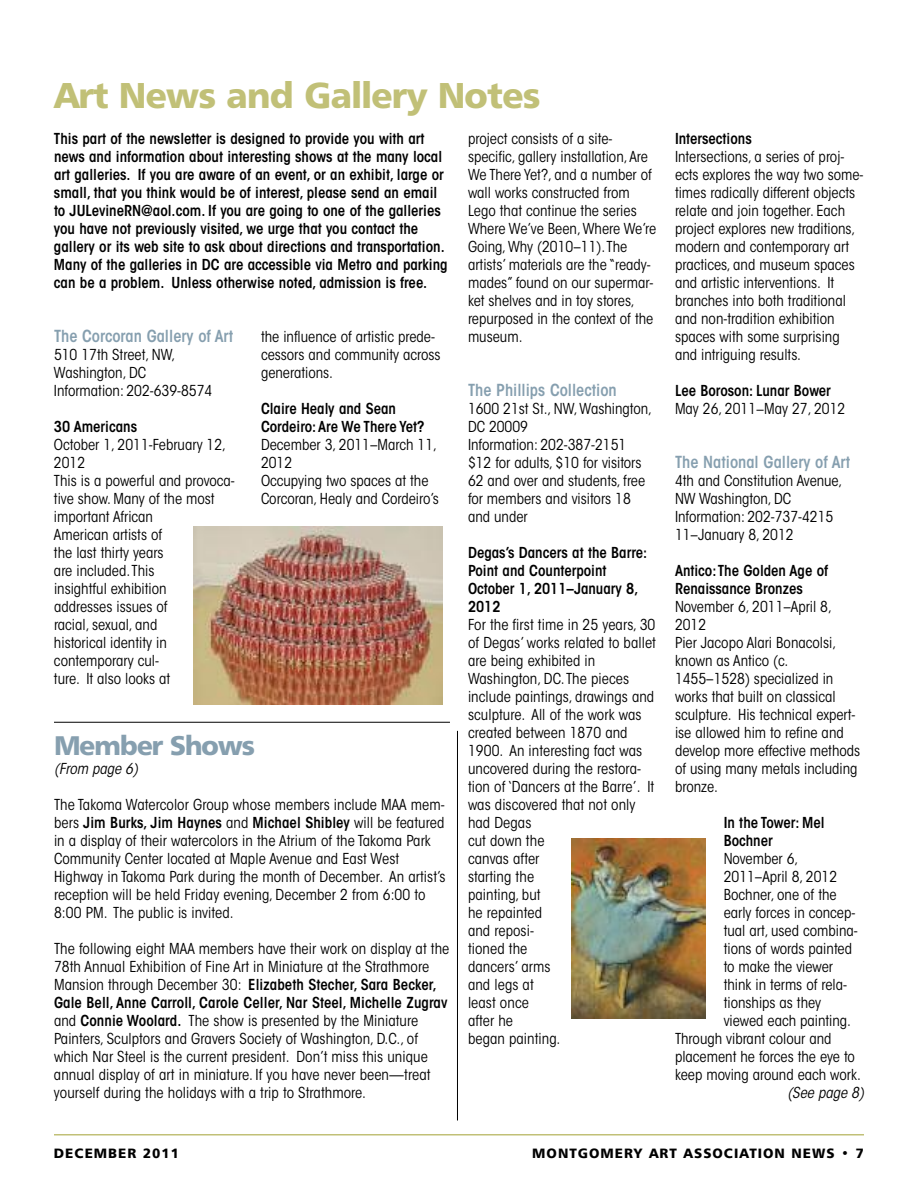
<style>
.page{position:relative;width:918px;height:1188px;background:#fff}
.page>*{position:absolute;margin:0;border:0;box-sizing:border-box;transform-origin:0 0}
.t1{font:36px "Humanist 777 BT Black B";letter-spacing:-.03em;color:#c1c077}
.t2{font:27px "Humanist 777 BT Black B";letter-spacing:-.05em;color:#869faf}
.t3{font:600 condensed 16.5px "ITC Avant Garde Std";color:#869faf}
.t4{font:condensed 15px/18px "ITC Avant Garde Std";color:#000}
.t5{font:600 condensed 15px/18px "ITC Avant Garde Std";color:#000}
.t6{font:italic condensed 15px "ITC Avant Garde Std";color:#000}
.t7{font:13.5px "Humanist 777 BT Black B";letter-spacing:.075em;color:#000}
.s1{font-weight:600}
</style>
<div class="page">
<hr style="left:54px;top:1134px;width:810px;height:2px;background:#c1c077">
<hr style="left:54px;top:722px;width:396px;height:1px;background:#000">
<img style="left:194px;top:527px;width:248px;height:178px">
<img style="left:572px;top:839px;width:134px;height:179px">
<hr style="left:457px;top:731px;width:1px;height:390px;background:#000">
<h1 class="t1" style="left:54px;top:81px;width:488px">Art News and Gallery Notes</h1>
<p class="t5" style="left:54px;top:131px;width:395px">This part of the newsletter is designed to provide you with art news and information about interesting shows at the many local art galleries. If you are aware of an event, or an exhibit, large or small, that you think would be of interest, please send an email to JULevineRN@aol.com. If you are going to one of the galleries you have not previously visited, we urge that you contact the gallery or its web site to ask about directions and transportation.<br>Many of the galleries in DC are accessible via Metro and parking can be a problem. Unless otherwise noted, admission is free.</p>
<p class="t3" style="left:54px;top:330px;width:181px">The Corcoran Gallery of Art</p>
<p class="t4" style="left:54px;top:347px;width:160px">510 17th Street, NW,<br>Washington, DC<br>Information: 202-639-8574</p>
<p class="t5" style="left:54px;top:419px;width:85px">30 Americans</p>
<p class="t4" style="left:54px;top:437px;width:182px">October 1, 2011-February 12,<br>2012<br>This is a powerful and provoca&shy;tive show. Many of the most important African<br>American artists of<br>the last thirty years<br>are included.This<br>insightful exhibition<br>addresses issues of<br>racial, sexual, and<br>historical identity in contemporary cul-<br>ture. It also looks at</p>
<p class="t4" style="left:261px;top:329px;width:181px">the influence of artistic prede&shy;cessors and community across generations.</p>
<p class="t5" style="left:261px;top:401px;width:165px">Claire Healy and Sean<br>Cordeiro:Are We There Yet?</p>
<p class="t4" style="left:261px;top:437px;width:179px">December 3, 2011–March 11,<br>2012<br>Occupying two spaces at the<br>Corcoran, Healy and Cordeiro’s</p>
<h2 class="t2" style="left:54px;top:734px;width:203px">Member Shows</h2>
<p class="t6" style="left:54px;top:763px;width:85px">(From page 6)</p>
<p class="t4" style="left:54px;top:797px;width:393px">The Takoma Watercolor Group whose members include MAA mem&shy;bers <span class="s1">Jim Burks, Jim Haynes</span> and <span class="s1">Michael Shibley</span> will be featured in a display of their watercolors in the Atrium of the Takoma Park Community Center located at Maple Avenue and East West Highway in Takoma Park during the month of December. An artist’s reception will be held Friday evening, December 2 from 6:00 to 8:00 PM. The public is invited.</p>
<p class="t4" style="left:54px;top:941px;width:397px">The following eight MAA members have their work on display at the 78th Annual Exhibition of Fine Art in Miniature at the Strathmore Mansion through December 30: <span class="s1">Elizabeth Stecher, Sara Becker, Gale Bell, Anne Carroll, Carole Celler, Nar Steel, Michelle Zugrav </span>and <span class="s1">Connie Woolard.</span> The show is presented by the Miniature Painters, Sculptors and Gravers Society of Washington, D.C., of which Nar Steel is the current president. Don’t miss this unique annual display of art in miniature. If you have never been—treat yourself during the holidays with a trip to Strathmore.</p>
<p class="t4" style="left:468px;top:131px;width:190px">project consists of a site&shy;specific, gallery installation, Are<br>We There Yet?, and a number of wall works constructed from<br>Lego that continue the series<br>Where We’ve Been,Where We’re<br>Going,Why (2010–11).The artists’ materials are the “ready&shy;mades” found on our supermar&shy;ket shelves and in toy stores, repurposed in the context of the museum.</p>
<p class="t3" style="left:468px;top:384px;width:150px">The Phillips Collection</p>
<p class="t4" style="left:468px;top:401px;width:186px">1600 21st St., NW,Washington,<br>DC 20009<br>Information: 202-387-2151 $12 for adults, $10 for visitors<br>62 and over and students, free for members and visitors 18 and under</p>
<p class="t5" style="left:468px;top:545px;width:181px">Degas’s Dancers at the Barre:<br>Point and Counterpoint<br>October 1, 2011–January 8,<br>2012</p>
<p class="t4" style="left:468px;top:617px;width:190px">For the first time in 25 years, 30 of Degas’ works related to ballet are being exhibited in<br>Washington, DC.The pieces include paintings, drawings and sculpture. All of the work was created between 1870 and<br>1900. An interesting fact was uncovered during the restora&shy;tion of ‘Dancers at the Barre’. It was discovered that not only had Degas<br>cut down the<br>canvas after<br>starting the<br>painting, but<br>he repainted<br>and reposi-<br>tioned the<br>dancers’ arms<br>and legs at<br>least once<br>after he<br>began painting.</p>
<p class="t5" style="left:675px;top:131px;width:78px">Intersections</p>
<p class="t4" style="left:675px;top:149px;width:190px">Intersections, a series of proj&shy;ects explores the way two some&shy;times radically different objects relate and join together. Each project explores new traditions, modern and contemporary art practices, and museum spaces and artistic interventions. It branches into both traditional and non-tradition exhibition spaces with some surprising and intriguing results.</p>
<p class="t5" style="left:675px;top:383px;width:157px">Lee Boroson: Lunar Bower</p>
<p class="t4" style="left:675px;top:401px;width:172px">May 26, 2011−May 27, 2012</p>
<p class="t3" style="left:675px;top:456px;width:177px">The National Gallery of Art</p>
<p class="t4" style="left:675px;top:473px;width:169px">4th and Constitution Avenue,<br>NW Washington, DC<br>Information: 202-737-4215<br>11–January 8, 2012</p>
<p class="t5" style="left:675px;top:563px;width:155px">Antico:The Golden Age of<br>Renaissance Bronzes</p>
<p class="t4" style="left:675px;top:599px;width:187px">November 6, 2011–April 8,<br>2012<br>Pier Jacopo Alari Bonacolsi, known as Antico (c.<br>1455–1528) specialized in works that built on classical sculpture. His technical expert&shy;ise allowed him to refine and develop more effective methods of using many metals including bronze.</p>
<p class="t5" style="left:724px;top:815px;width:103px">In the Tower: Mel<br>Bochner</p>
<p class="t4" style="left:724px;top:851px;width:76px">November 6,</p>
<p class="t4" style="left:724px;top:869px;width:115px">2011–April 8, 2012</p>
<p class="t4" style="left:724px;top:887px;width:114px">Bochner, one of the</p>
<p class="t4" style="left:724px;top:905px;width:133px">early forces in concep-</p>
<p class="t4" style="left:724px;top:923px;width:136px">tual art, used combina-</p>
<p class="t4" style="left:724px;top:941px;width:130px">tions of words painted</p>
<p class="t4" style="left:724px;top:959px;width:111px">to make the viewer</p>
<p class="t4" style="left:724px;top:977px;width:125px">think in terms of rela-</p>
<p class="t4" style="left:724px;top:995px;width:99px">tionships as they</p>
<p class="t4" style="left:724px;top:1013px;width:129px">viewed each painting.</p>
<p class="t4" style="left:675px;top:1031px;width:158px">Through vibrant colour and</p>
<p class="t4" style="left:675px;top:1049px;width:181px">placement he forces the eye to</p>
<p class="t4" style="left:675px;top:1067px;width:187px">keep moving around each work.</p>
<p class="t6" style="left:787px;top:1087px;width:78px">(See page 8)</p>
<p class="t7" style="left:54px;top:1148px;width:127px">DECEMBER 2011</p>
<p class="t7" style="left:532px;top:1148px;width:333px">MONTGOMERY ART ASSOCIATION NEWS • 7</p>
</div>
